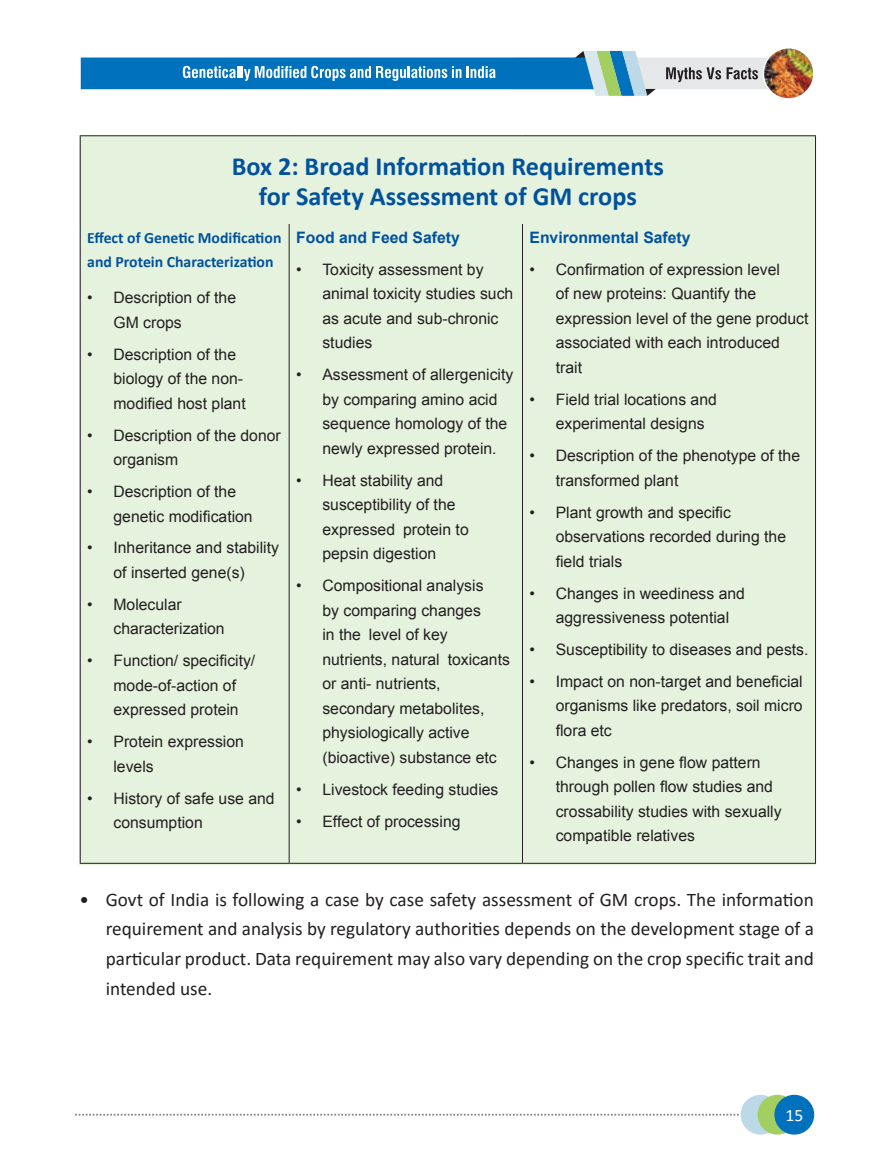
<style>
.page{position:relative;width:895px;height:1172px;background:#fff}
.page>*{position:absolute;margin:0;border:0;box-sizing:border-box;transform-origin:0 0}
.t1{font:700 26.25px/29.8px "Calibri";color:#00529c;text-align:center}
.t2{font:19.25px/29.8px "Calibri";color:#231f20;text-align:justify}
.t3{font:17.5px "Calibri";color:#fff}
.t4{font:15.75px/24.5px "Arial";color:#231f20}
.t5{font:700 15.75px/24.5px "Calibri";color:#00529c}
.t6{font:700 15.75px "Arial";color:#00529c}
</style>
<div class="page">
<svg style="left:75px;top:1114px;width:664px;height:1px"></svg>
<div style="left:740px;top:1095px;width:40px;height:39px;background:#bcd9e8;border-radius:50%"></div>
<div style="left:757px;top:1095px;width:40px;height:39px;background:#a3cf62;border-radius:50%"></div>
<div style="left:774px;top:1095px;width:40px;height:39px;background:#0071bc;border-radius:50%"></div>
<svg style="left:81px;top:51px;width:687px;height:45px"></svg>
<svg style="left:763px;top:47px;width:51px;height:52px"></svg>
<img style="left:764px;top:49px;width:49px;height:49px;border-radius:25px">
<div style="left:80px;top:135px;width:736px;height:730px;background:#e5f2de"></div>
<hr style="left:80px;top:135px;width:209px;height:1px;background:#231f20">
<hr style="left:80px;top:136px;width:1px;height:88px;background:#231f20">
<hr style="left:289px;top:135px;width:233px;height:1px;background:#231f20">
<hr style="left:522px;top:135px;width:294px;height:1px;background:#231f20">
<hr style="left:815px;top:136px;width:1px;height:88px;background:#231f20">
<hr style="left:80px;top:224px;width:1px;height:639px;background:#231f20">
<hr style="left:289px;top:224px;width:1px;height:639px;background:#231f20">
<hr style="left:522px;top:224px;width:1px;height:639px;background:#231f20">
<hr style="left:815px;top:224px;width:1px;height:639px;background:#231f20">
<hr style="left:80px;top:863px;width:209px;height:1px;background:#231f20">
<hr style="left:289px;top:863px;width:233px;height:1px;background:#231f20">
<hr style="left:522px;top:863px;width:294px;height:1px;background:#231f20">
<h1 class="t1" style="left:232px;top:150px;width:433px">Box 2: Broad Information Requirements for Safety Assessment of GM crops</h1>
<p class="t5" style="left:87px;top:225px;width:196px">Effect of Genetic Modification and Protein Characterization</p>
<p class="t4" style="left:113px;top:285px;width:124px;text-indent:-26px">• Description of the<br>GM crops</p>
<p class="t4" style="left:113px;top:342px;width:134px;text-indent:-26px">• Description of the biology of the non&shy;modified host plant</p>
<p class="t4" style="left:113px;top:423px;width:169px;text-indent:-26px">• Description of the donor organism</p>
<p class="t4" style="left:113px;top:479px;width:141px;text-indent:-26px">• Description of the genetic modification</p>
<p class="t4" style="left:87px;top:536px;width:193px;text-align:center">• Inheritance and stability of inserted gene(s)</p>
<p class="t4" style="left:113px;top:592px;width:113px;text-indent:-26px">• Molecular characterization</p>
<p class="t4" style="left:113px;top:649px;width:143px;text-indent:-26px">• Function/ specificity/ mode-of-action of expressed protein</p>
<p class="t4" style="left:113px;top:730px;width:132px;text-indent:-26px">• Protein expression levels</p>
<p class="t4" style="left:113px;top:786px;width:163px;text-indent:-26px">• History of safe use and consumption</p>
<p class="t6" style="left:529px;top:227px;width:163px">Environmental Safety</p>
<p class="t4" style="left:556px;top:257px;width:254px;text-indent:-26px">• Confirmation of expression level<br>of new proteins: Quantify the expression level of the gene product associated with each introduced trait</p>
<p class="t4" style="left:556px;top:387px;width:163px;text-indent:-26px">• Field trial locations and experimental designs</p>
<p class="t4" style="left:556px;top:443px;width:246px;text-indent:-26px">• Description of the phenotype of the transformed plant</p>
<p class="t4" style="left:556px;top:500px;width:232px;text-indent:-26px">• Plant growth and specific observations recorded during the field trials</p>
<p class="t4" style="left:556px;top:581px;width:191px;text-indent:-26px">• Changes in weediness and aggressiveness potential</p>
<p class="t4" style="left:529px;top:637px;width:280px">• Susceptibility to diseases and pests.</p>
<p class="t4" style="left:556px;top:669px;width:248px;text-align:justify;text-indent:-26px">• Impact on non-target and beneficial organisms like predators, soil micro flora etc</p>
<p class="t4" style="left:556px;top:750px;width:227px;text-indent:-26px">• Changes in gene flow pattern through pollen flow studies and crossability studies with sexually compatible relatives</p>
<p class="t6" style="left:296px;top:227px;width:165px">Food and Feed Safety</p>
<p class="t4" style="left:322px;top:257px;width:192px;text-indent:-26px">• Toxicity assessment by animal toxicity studies such as acute and sub-chronic studies</p>
<p class="t4" style="left:322px;top:363px;width:192px;text-indent:-26px">• Assessment of allergenicity by comparing amino acid sequence homology of the newly expressed protein.</p>
<p class="t4" style="left:322px;top:468px;width:148px;text-indent:-26px">• Heat stability and susceptibility of the expressed protein to pepsin digestion</p>
<p class="t4" style="left:322px;top:574px;width:189px;text-indent:-26px">• Compositional analysis<br>by comparing changes<br>in the level of key nutrients, natural toxicants or anti- nutrients, secondary metabolites, physiologically active (bioactive) substance etc</p>
<p class="t4" style="left:296px;top:777px;width:204px">• Livestock feeding studies</p>
<p class="t4" style="left:296px;top:809px;width:166px">• Effect of processing</p>
<p class="t2" style="left:106px;top:884px;width:709px;text-indent:-26px">• Govt of India is following a case by case safety assessment of GM crops. The information requirement and analysis by regulatory authorities depends on the development stage of a particular product. Data requirement may also vary depending on the crop specific trait and intended use.</p>
<p class="t3" style="left:785px;top:1103px;width:19px">15</p>
</div>
